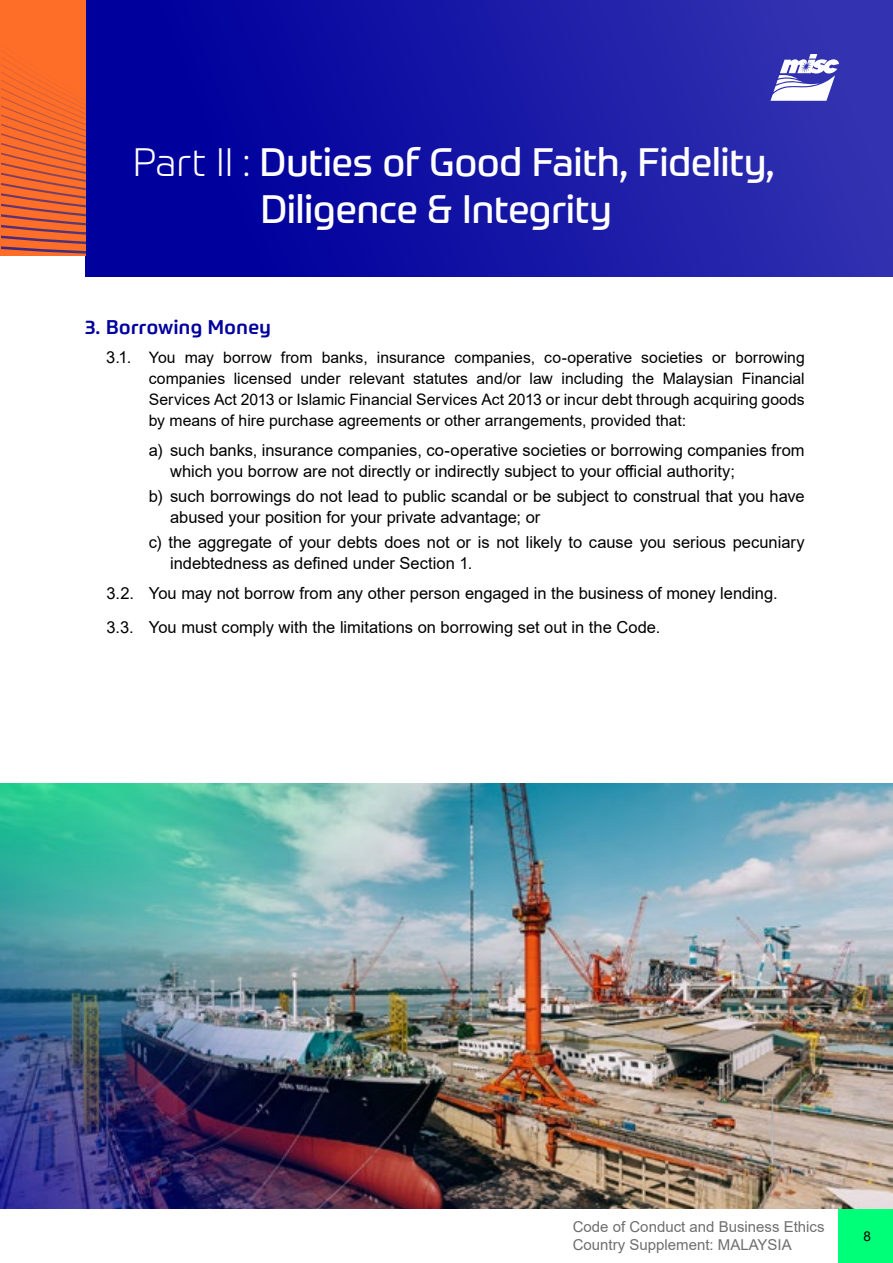
<style>
.page{position:relative;width:893px;height:1263px;background:#fff}
.page>*{position:absolute;margin:0;border:0;box-sizing:border-box;transform-origin:0 0}
.t1{font:39px/46.8px "Prometo";color:#fff}
.t2{font:500 19.5px "Prometo";letter-spacing:.025em;color:#00009e}
.t3{font:16.5px/21px "Arial";color:#000}
.t4{font:15.75px/21px "Arial";color:#000;text-align:justify}
.t5{font:15px/18px "Arial";color:#706f6f}
.t6{font:13.5px "Arial";color:#000}
.s1{font-weight:300}
.s2{color:#00009d}
.s3{font-size:16.5px}
</style>
<div class="page">
<div style="left:85px;top:0;width:808px;height:276px;background:linear-gradient(to right,#00009a,#3333b1)"></div>
<svg style="left:1px;top:0;width:84px;height:255px;background:#ed672f"></svg>
<div style="left:839px;top:1209px;width:54px;height:54px;background:#00ff78"></div>
<svg style="left:770px;top:54px;width:69px;height:47px"></svg>
<img style="left:0;top:784px;width:893px;height:425px">
<h1 class="t1" style="left:260px;top:138px;width:515px;text-indent:-128px"><span class="s1">Part II :</span> Duties of Good Faith, Fidelity,<br>Diligence &amp; Integrity</h1>
<p class="t2" style="left:85px;top:315px;width:187px"><span class="s2">3.</span> Borrowing Money</p>
<p class="t4" style="left:149px;top:347px;width:657px;text-indent:-43px"><span class="s3">3.1.</span> You may borrow from banks, insurance companies, co-operative societies or borrowing companies licensed under relevant statutes and/or law including the Malaysian Financial Services Act 2013 or Islamic Financial Services Act 2013 or incur debt through acquiring goods by means of hire purchase agreements or other arrangements, provided that:</p>
<p class="t3" style="left:170px;top:440px;width:636px;text-indent:-21px">a) such banks, insurance companies, co-operative societies or borrowing companies from which you borrow are not directly or indirectly subject to your official authority;</p>
<p class="t3" style="left:170px;top:486px;width:636px;text-indent:-21px">b) such borrowings do not lead to public scandal or be subject to construal that you have abused your position for your private advantage; or</p>
<p class="t3" style="left:170px;top:532px;width:636px;text-indent:-21px">c) the aggregate of your debts does not or is not likely to cause you serious pecuniary indebtedness as defined under Section 1.</p>
<p class="t3" style="left:106px;top:576px;width:673px;line-height:33.8px">3.2. You may not borrow from any other person engaged in the business of money lending.<br>3.3. You must comply with the limitations on borrowing set out in the Code.</p>
<p class="t5" style="left:573px;top:1217px;width:253px">Code of Conduct and Business Ethics<br>Country Supplement: MALAYSIA</p>
<p class="t6" style="left:863px;top:1227px;width:9px">8</p>
</div>
